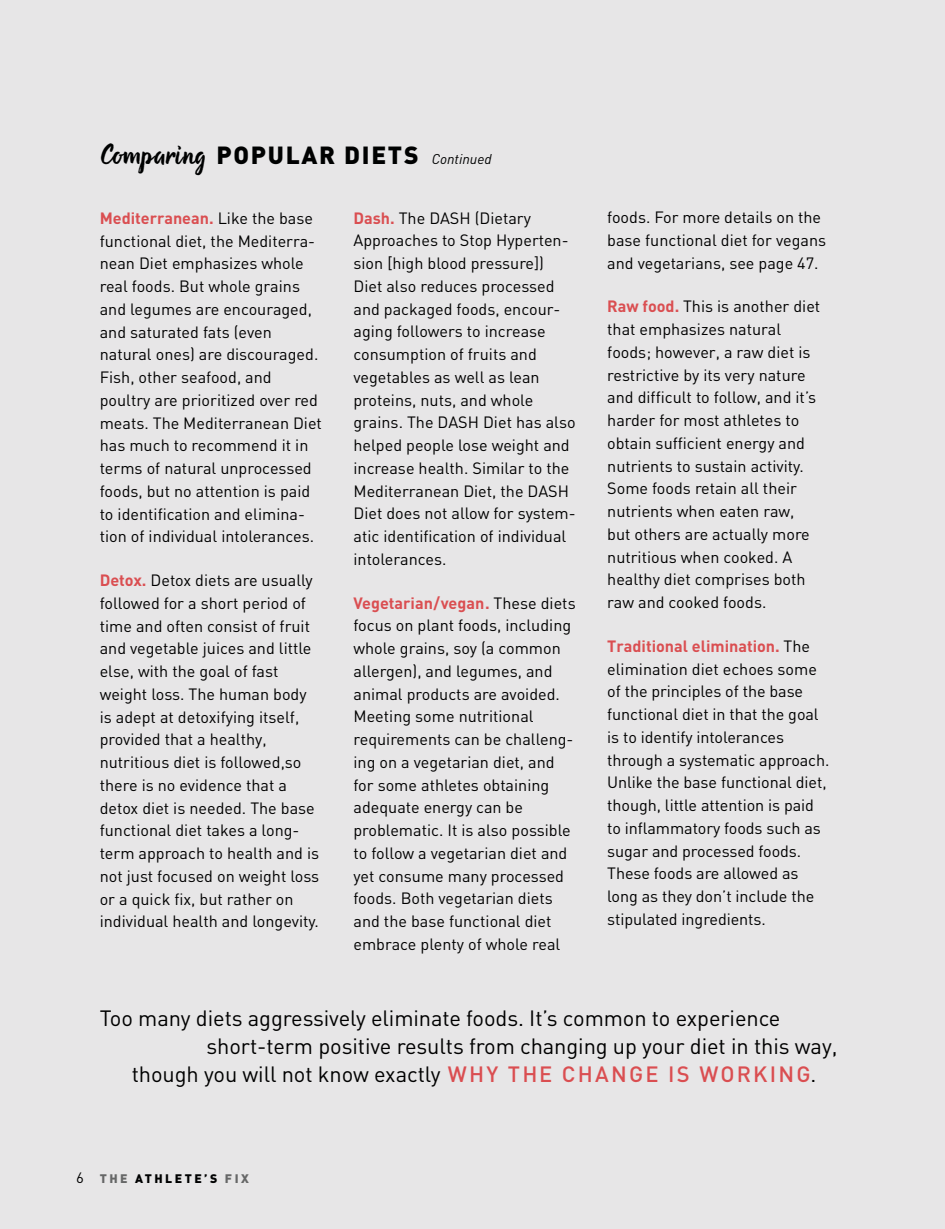
<style>
.page{position:relative;width:945px;height:1229px;background:#fff}
.page>*{position:absolute;margin:0;border:0;box-sizing:border-box;transform-origin:0 0}
.t1{font:24.5px "DIN Black Alternate";letter-spacing:.07em;color:#000101}
.t2{font:21.88px "DIN";letter-spacing:-.005em;color:#000}
.t3{font:16.1px/22.8px "DIN";color:#000}
.t4{font:900 12.25px "DIN";letter-spacing:.2em;color:#000101}
.s1{font-family:"Evenfall";font-style:italic;font-size:28px}
.s2{font-family:"DIN";font-style:italic;font-size:14px}
.s3{font-weight:700;color:#da4e51}
.s4{font-weight:500;color:#da4e51}
.s5{font-weight:400;font-size:14.88px;color:#000}
.s6{color:#666767}
</style>
<div class="page">
<div style="left:0;top:0;width:945px;height:1228px;background:#e7e6e7"></div>
<h1 class="t1" style="left:100px;top:139px;width:394px"><span class="s1">Comparing</span> POPULAR DIETS <span class="s2">Continued</span></h1>
<p class="t3" style="left:100px;top:206px;width:224px"><span class="s3">Mediterranean.</span> Like the base functional diet, the Mediterra&shy;nean Diet emphasizes whole real foods. But whole grains and legumes are encouraged, and saturated fats (even natural ones) are discouraged.<br>Fish, other seafood, and poultry are prioritized over red meats. The Mediterranean Diet has much to recommend it in terms of natural unprocessed foods, but no attention is paid to identification and elimina&shy;tion of individual intolerances.</p>
<p class="t3" style="left:100px;top:568px;width:221px"><span class="s3">Detox.</span> Detox diets are usually followed for a short period of time and often consist of fruit and vegetable juices and little else, with the goal of fast weight loss. The human body is adept at detoxifying itself, provided that a healthy, nutritious diet is followed,so there is no evidence that a detox diet is needed. The base functional diet takes a long&shy;term approach to health and is not just focused on weight loss or a quick fix, but rather on individual health and longevity.</p>
<p class="t3" style="left:354px;top:206px;width:224px"><span class="s3">Dash.</span> The DASH (Dietary<br>Approaches to Stop Hyperten&shy;sion [high blood pressure])<br>Diet also reduces processed and packaged foods, encour&shy;aging followers to increase consumption of fruits and vegetables as well as lean proteins, nuts, and whole grains. The DASH Diet has also helped people lose weight and increase health. Similar to the<br>Mediterranean Diet, the DASH<br>Diet does not allow for system&shy;atic identification of individual intolerances.</p>
<p class="t3" style="left:354px;top:591px;width:224px"><span class="s3">Vegetarian/vegan.</span> These diets focus on plant foods, including whole grains, soy (a common allergen), and legumes, and animal products are avoided.<br>Meeting some nutritional requirements can be challeng&shy;ing on a vegetarian diet, and for some athletes obtaining adequate energy can be problematic. It is also possible to follow a vegetarian diet and yet consume many processed foods. Both vegetarian diets and the base functional diet embrace plenty of whole real</p>
<p class="t3" style="left:607px;top:206px;width:220px">foods. For more details on the base functional diet for vegans and vegetarians, see page 47.</p>
<p class="t3" style="left:607px;top:295px;width:215px"><span class="s3">Raw food.</span> This is another diet that emphasizes natural foods; however, a raw diet is restrictive by its very nature and difficult to follow, and it’s harder for most athletes to obtain sufficient energy and nutrients to sustain activity.<br>Some foods retain all their nutrients when eaten raw, but others are actually more nutritious when cooked. A healthy diet comprises both raw and cooked foods.</p>
<p class="t3" style="left:607px;top:634px;width:224px"><span class="s3">Traditional elimination.</span> The elimination diet echoes some of the principles of the base functional diet in that the goal is to identify intolerances through a systematic approach.<br>Unlike the base functional diet, though, little attention is paid to inflammatory foods such as sugar and processed foods.<br>These foods are allowed as long as they don’t include the stipulated ingredients.</p>
<h2 class="t2" style="left:100px;top:1004px;width:682px">Too many diets aggressively eliminate foods. It’s common to experience</h2>
<h2 class="t2" style="left:206px;top:1032px;width:632px">short-term positive results from changing up your diet in this way,</h2>
<h2 class="t2" style="left:132px;top:1060px;width:686px">though you will not know exactly <span class="s4">WHY THE CHANGE IS WORKING</span>.</h2>
<p class="t4" style="left:76px;top:1170px;width:174px"><span class="s5">6</span> <span class="s6">THE</span> ATHLETE’S <span class="s6">FIX</span></p>
</div>
